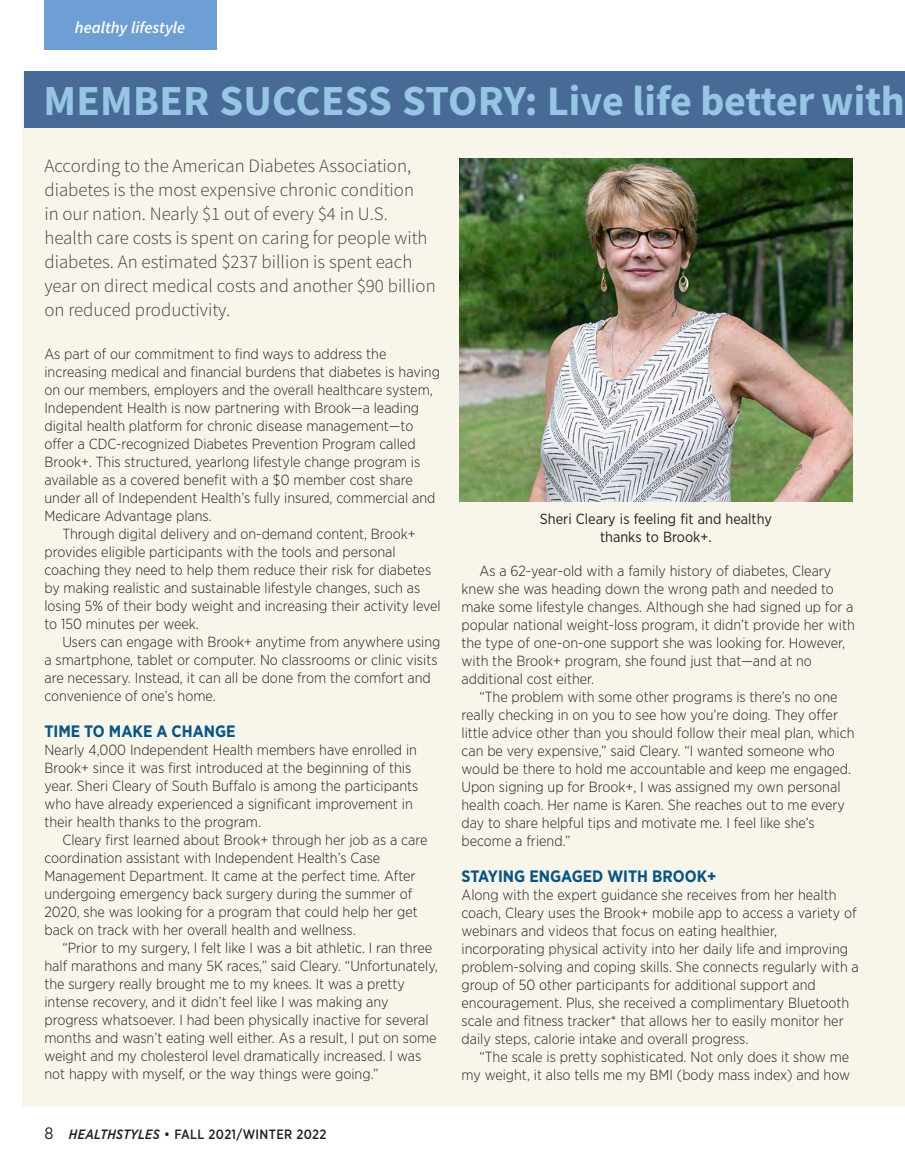
<style>
.page{position:relative;width:905px;height:1175px;background:#fff}
.page>*{position:absolute;margin:0;border:0;box-sizing:border-box;transform-origin:0 0}
.t1{font:42.9px "Source Sans Variable";letter-spacing:.005em;color:#96c6e3}
.t2{font:18.9px/24px "Source Sans Variable";color:#3e3e3f}
.t3{font:700 16.5px "Gotham Narrow";color:#075586}
.t4{font:italic 16.5px "Source Sans Variable";color:#fff}
.t5{font:300 14.7px/18px "Gotham Narrow";color:#231f20}
.t6{font:14.7px/18px "Gotham Narrow";color:#231f20;text-align:center}
.t7{font:500 13.5px "Gotham Narrow";letter-spacing:.025em;color:#231f20}
.s1{font-size:42px}
.s2{font-weight:400;font-size:16.5px}
.s3{font-style:italic}
</style>
<div class="page">
<div style="left:22px;top:71px;width:882px;height:1035px;background:#f8f5eb"></div>
<div style="left:24px;top:71px;width:880px;height:57px;background:#476b96"></div>
<div style="left:44px;top:0;width:172px;height:50px;background:#6d9ed4"></div>
<img style="left:459px;top:159px;width:393px;height:342px">
<p class="t4" style="left:75px;top:17px;width:112px">healthy lifestyle</p>
<h1 class="t1" style="left:43px;top:75px;width:862px">MEMBER SUCCESS STORY: <span class="s1">Live life better with</span></h1>
<p class="t2" style="left:44px;top:154px;width:393px">According to the American Diabetes Association, diabetes is the most expensive chronic condition<br>in our nation. Nearly $1 out of every $4 in U.S. health care costs is spent on caring for people with diabetes. An estimated $237 billion is spent each year on direct medical costs and another $90 billion on reduced productivity.</p>
<p class="t5" style="left:44px;top:344px;width:343px">As part of our commitment to find ways to address the</p>
<p class="t5" style="left:44px;top:362px;width:397px">increasing medical and financial burdens that diabetes is having</p>
<p class="t5" style="left:44px;top:380px;width:390px">on our members, employers and the overall healthcare system,</p>
<p class="t5" style="left:44px;top:398px;width:376px">Independent Health is now partnering with Brook—a leading</p>
<p class="t5" style="left:44px;top:416px;width:370px">digital health platform for chronic disease management—to</p>
<p class="t5" style="left:44px;top:434px;width:373px">offer a CDC-recognized Diabetes Prevention Program called</p>
<p class="t5" style="left:44px;top:452px;width:377px">Brook+. This structured, yearlong lifestyle change program is</p>
<p class="t5" style="left:44px;top:470px;width:370px">available as a covered benefit with a $0 member cost share</p>
<p class="t5" style="left:44px;top:488px;width:392px">under all of Independent Health’s fully insured, commercial and</p>
<p class="t5" style="left:44px;top:506px;width:169px">Medicare Advantage plans.</p>
<p class="t5" style="left:62px;top:524px;width:354px">Through digital delivery and on-demand content, Brook+</p>
<p class="t5" style="left:44px;top:542px;width:353px">provides eligible participants with the tools and personal</p>
<p class="t5" style="left:44px;top:560px;width:388px">coaching they need to help them reduce their risk for diabetes</p>
<p class="t5" style="left:44px;top:578px;width:377px">by making realistic and sustainable lifestyle changes, such as</p>
<p class="t5" style="left:44px;top:596px;width:398px">losing 5% of their body weight and increasing their activity level</p>
<p class="t5" style="left:44px;top:614px;width:156px">to 150 minutes per week.</p>
<p class="t5" style="left:62px;top:632px;width:379px">Users can engage with Brook+ anytime from anywhere using</p>
<p class="t5" style="left:44px;top:650px;width:394px">a smartphone, tablet or computer. No classrooms or clinic visits</p>
<p class="t5" style="left:44px;top:668px;width:388px">are necessary. Instead, it can all be done from the comfort and</p>
<p class="t5" style="left:44px;top:686px;width:173px">convenience of one’s home.</p>
<p class="t3" style="left:44px;top:720px;width:193px">TIME TO MAKE A CHANGE</p>
<p class="t5" style="left:44px;top:740px;width:375px">Nearly 4,000 Independent Health members have enrolled in Brook+ since it was first introduced at the beginning of this year. Sheri Cleary of South Buffalo is among the participants who have already experienced a significant improvement in their health thanks to the program.</p>
<p class="t5" style="left:44px;top:830px;width:384px;text-indent:18px">Cleary first learned about Brook+ through her job as a care coordination assistant with Independent Health’s Case Management Department. It came at the perfect time. After undergoing emergency back surgery during the summer of 2020, she was looking for a program that could help her get back on track with her overall health and wellness.</p>
<p class="t5" style="left:44px;top:938px;width:395px;text-indent:18px">“Prior to my surgery, I felt like I was a bit athletic. I ran three half marathons and many 5K races,” said Cleary. “Unfortunately, the surgery really brought me to my knees. It was a pretty intense recovery, and it didn’t feel like I was making any progress whatsoever. I had been physically inactive for several months and wasn’t eating well either. As a result, I put on some weight and my cholesterol level dramatically increased. I was not happy with myself, or the way things were going.”</p>
<p class="t7" style="left:44px;top:1125px;width:283px"><span class="s2">8</span> <span class="s3">HEALTHSTYLES</span> • FALL 2021/WINTER 2022</p>
<p class="t6" style="left:540px;top:509px;width:233px">Sheri Cleary is feeling fit and healthy thanks to Brook+.</p>
<p class="t5" style="left:461px;top:561px;width:395px;text-indent:18px">As a 62-year-old with a family history of diabetes, Cleary knew she was heading down the wrong path and needed to make some lifestyle changes. Although she had signed up for a popular national weight-loss program, it didn’t provide her with the type of one-on-one support she was looking for. However, with the Brook+ program, she found just that—and at no additional cost either.</p>
<p class="t5" style="left:461px;top:687px;width:394px;text-indent:18px">“The problem with some other programs is there’s no one really checking in on you to see how you’re doing. They offer little advice other than you should follow their meal plan, which can be very expensive,” said Cleary. “I wanted someone who would be there to hold me accountable and keep me engaged.<br>Upon signing up for Brook+, I was assigned my own personal health coach. Her name is Karen. She reaches out to me every day to share helpful tips and motivate me. I feel like she’s become a friend.”</p>
<p class="t3" style="left:461px;top:865px;width:256px">STAYING ENGAGED WITH BROOK+</p>
<p class="t5" style="left:461px;top:885px;width:399px">Along with the expert guidance she receives from her health coach, Cleary uses the Brook+ mobile app to access a variety of webinars and videos that focus on eating healthier, incorporating physical activity into her daily life and improving problem-solving and coping skills. She connects regularly with a group of 50 other participants for additional support and encouragement. Plus, she received a complimentary Bluetooth scale and fitness tracker* that allows her to easily monitor her daily steps, calorie intake and overall progress.</p>
<p class="t5" style="left:461px;top:1047px;width:390px;text-align:right">“The scale is pretty sophisticated. Not only does it show me my weight, it also tells me my BMI (body mass index) and how</p>
</div>
